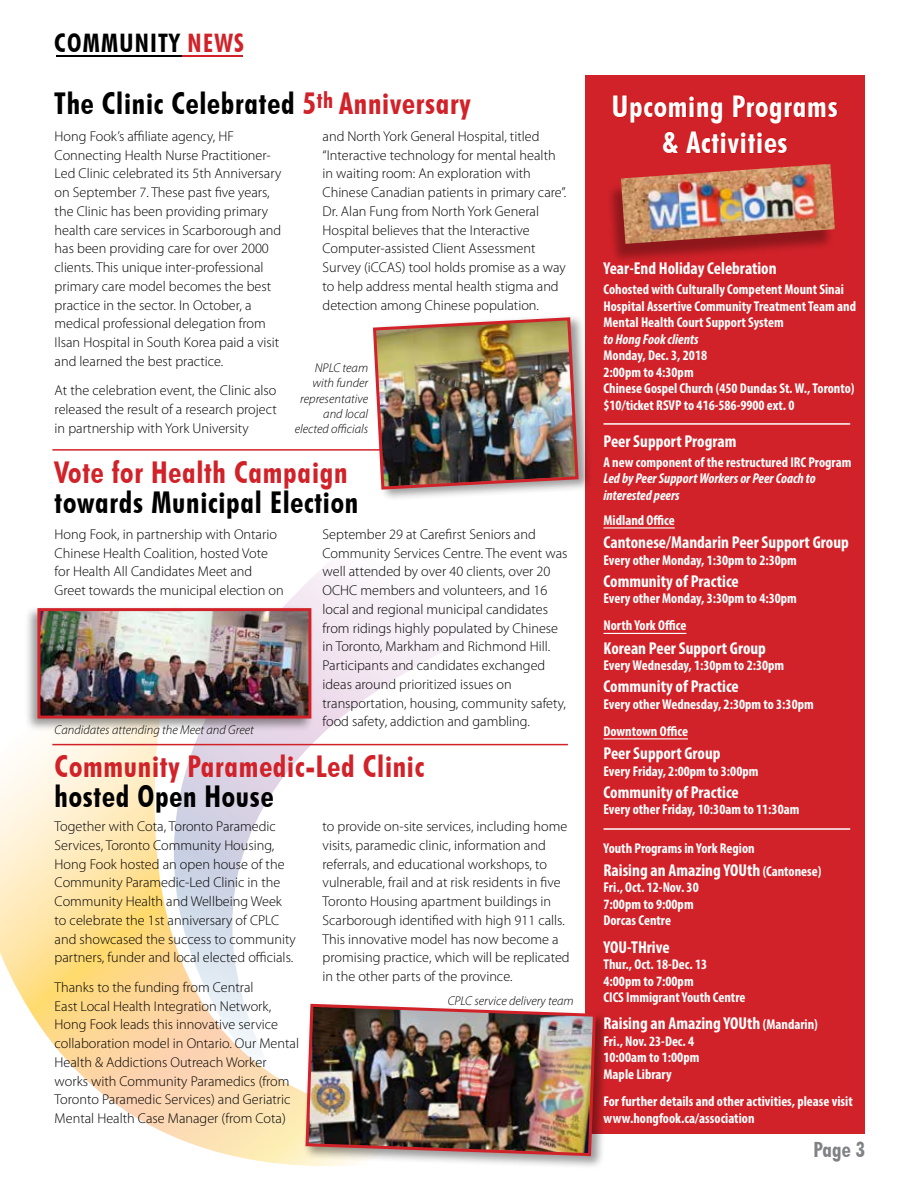
<style>
.page{position:relative;width:918px;height:1188px;background:#fff}
.page>*{position:absolute;margin:0;border:0;box-sizing:border-box;transform-origin:0 0}
.t1{font:700 condensed 30px "Futura BT";letter-spacing:.025em;color:#000}
.t2{font:700 condensed 30px "Futura BT";letter-spacing:.025em;color:#d12229}
.t3{font:700 condensed 30px/36px "Futura BT";letter-spacing:.025em;color:#fff;text-align:center}
.t4{font:700 condensed 25.5px "Futura BT";letter-spacing:.05em;color:#000}
.t5{font:700 condensed 21px "Futura BT";color:#808285}
.t6{font:700 condensed 17.25px "Myriad Pro";color:#fff}
.t7{font:300 14.25px/18.8px "Myriad Pro";color:#000}
.t8{font:700 condensed 14.25px/16.5px "Myriad Pro";color:#fff}
.t9{font:italic 700 condensed 14.25px/16.5px "Myriad Pro";color:#fff}
.t10{font:italic 300 12.75px/15.3px "Myriad Pro";color:#000;text-align:right}
.s1{color:#d12229}
.s2{font-size:14.25px}
</style>
<div class="page">
<svg style="left:414px;top:611px;width:130px;height:135px"></svg>
<svg style="left:0;top:567px;width:414px;height:599px"></svg>
<hr style="left:52px;top:744px;width:516px;height:1px;background:#d12229">
<hr style="left:52px;top:449px;width:507px;height:2px;background:#d12229">
<div style="left:585px;top:75px;width:280px;height:1059px;background:#d12229"></div>
<hr style="left:56px;top:55px;width:126px;height:2px;background:#000">
<hr style="left:183px;top:55px;width:60px;height:2px;background:#d1202a">
<svg style="left:613px;top:95px;width:110px;height:29px"></svg>
<svg style="left:733px;top:95px;width:105px;height:29px"></svg>
<svg style="left:662px;top:131px;width:17px;height:23px"></svg>
<svg style="left:686px;top:131px;width:102px;height:23px"></svg>
<div style="left:24px;top:606px;width:291px;height:126px;background:#000;opacity:.4"></div>
<img style="left:41px;top:612px;width:266px;height:103px">
<div style="left:37px;top:608px;width:274px;height:111px;border:3px solid #d12229"></div>
<div style="left:371px;top:314px;width:222px;height:188px;background:#000;opacity:.4"></div>
<img style="left:371px;top:316px;width:209px;height:175px">
<div style="left:303px;top:1001px;width:306px;height:168px;background:#000;opacity:.4"></div>
<img style="left:304px;top:1002px;width:294px;height:156px">
<div style="left:605px;top:169px;width:230px;height:95px;background:#000;opacity:.32"></div>
<img style="left:621px;top:164px;width:214px;height:80px">
<hr style="left:604px;top:527px;width:71px;height:2px;background:#fff">
<hr style="left:604px;top:633px;width:82px;height:1px;background:#fff">
<hr style="left:604px;top:738px;width:84px;height:1px;background:#fff">
<hr style="left:604px;top:423px;width:246px;height:2px;background:#fff">
<hr style="left:604px;top:828px;width:246px;height:2px;background:#fff">
<h2 class="t4" style="left:54px;top:27px;width:191px">COMMUNITY <span class="s1">NEWS</span></h2>
<h1 class="t1" style="left:54px;top:86px;width:418px">The Clinic Celebrated <span class="s1">5</span><sup>th</sup> <span class="s1">Anniversary</span></h1>
<p class="t7" style="left:55px;top:127px;width:228px">Hong Fook’s affiliate agency, HF Connecting Health Nurse Practitioner-Led Clinic celebrated its 5th Anniversary on September 7. These past five years, the Clinic has been providing primary health care services in Scarborough and has been providing care for over 2000 clients. This unique inter-professional primary care model becomes the best practice in the sector. In October, a medical professional delegation from Ilsan Hospital in South Korea paid a visit and learned the best practice.</p>
<p class="t7" style="left:55px;top:382px;width:224px;text-align:justify">At the celebration event, the Clinic also released the result of a research project in partnership with York University</p>
<p class="t7" style="left:323px;top:127px;width:245px">and North York General Hospital, titled “Interactive technology for mental health in waiting room: An exploration with Chinese Canadian patients in primary care”.<br>Dr. Alan Fung from North York General Hospital believes that the Interactive Computer-assisted Client Assessment Survey (iCCAS) tool holds promise as a way to help address mental health stigma and detection among Chinese population.</p>
<p class="t10" style="left:295px;top:360px;width:75px">NPLC team with funder representative and local elected officials</p>
<h1 class="t2" style="left:55px;top:454px;width:294px">Vote for Health Campaign</h1>
<h1 class="t1" style="left:55px;top:484px;width:305px">towards Municipal Election</h1>
<p class="t7" style="left:55px;top:525px;width:231px">Hong Fook, in partnership with Ontario Chinese Health Coalition, hosted Vote for Health All Candidates Meet and Greet towards the municipal election on</p>
<p class="t10" style="left:55px;top:722px;width:201px">Candidates attending the Meet and Greet</p>
<p class="t7" style="left:323px;top:525px;width:246px">September 29 at Carefirst Seniors and Community Services Centre. The event was well attended by over 40 clients, over 20<br>OCHC members and volunteers, and 16 local and regional municipal candidates from ridings highly populated by Chinese in Toronto, Markham and Richmond Hill.<br>Participants and candidates exchanged ideas around prioritized issues on transportation, housing, community safety, food safety, addiction and gambling.</p>
<h1 class="t2" style="left:55px;top:748px;width:371px">Community Paramedic-Led Clinic</h1>
<h1 class="t1" style="left:55px;top:778px;width:220px">hosted Open House</h1>
<p class="t7" style="left:55px;top:817px;width:243px">Together with Cota, Toronto Paramedic Services, Toronto Community Housing, Hong Fook hosted an open house of the Community Paramedic-Led Clinic in the Community Health and Wellbeing Week to celebrate the 1st anniversary of CPLC and showcased the success to community partners, funder and local elected officials.</p>
<p class="t7" style="left:55px;top:978px;width:246px">Thanks to the funding from Central<br>East Local Health Integration Network, Hong Fook leads this innovative service collaboration model in Ontario. Our Mental Health &amp; Addictions Outreach Worker works with Community Paramedics (from Toronto Paramedic Services) and Geriatric Mental Health Case Manager (from Cota)</p>
<p class="t7" style="left:323px;top:817px;width:249px">to provide on-site services, including home visits, paramedic clinic, information and referrals, and educational workshops, to vulnerable, frail and at risk residents in five Toronto Housing apartment buildings in Scarborough identified with high 911 calls.<br>This innovative model has now become a promising practice, which will be replicated in the other parts of the province.</p>
<p class="t10" style="left:448px;top:993px;width:128px">CPLC service delivery team</p>
<h1 class="t3" style="left:612px;top:88px;width:227px">Upcoming Programs &amp; Activities</h1>
<p class="t6" style="left:604px;top:258px;width:175px">Year-End Holiday Celebration</p>
<p class="t8" style="left:604px;top:281px;width:254px">Cohosted with Culturally Competent Mount Sinai<br>Hospital Assertive Community Treatment Team and<br>Mental Health Court Support System</p>
<p class="t9" style="left:604px;top:330px;width:97px">to Hong Fook clients</p>
<p class="t8" style="left:604px;top:347px;width:253px">Monday, Dec. 3, 2018<br>2:00pm to 4:30pm<br>Chinese Gospel Church (450 Dundas St. W., Toronto) $10/ticket RSVP to 416-586-9900 ext. 0</p>
<p class="t6" style="left:604px;top:430px;width:135px">Peer Support Program</p>
<p class="t8" style="left:604px;top:454px;width:250px">A new component of the restructured IRC Program</p>
<p class="t9" style="left:604px;top:470px;width:214px">Led by Peer Support Workers or Peer Coach to interested peers</p>
<p class="t8" style="left:604px;top:512px;width:73px">Midland Office</p>
<p class="t6" style="left:604px;top:532px;width:247px">Cantonese/Mandarin Peer Support Group</p>
<p class="t8" style="left:604px;top:551px;width:195px">Every other Monday, 1:30pm to 2:30pm</p>
<p class="t6" style="left:604px;top:570px;width:137px">Community of Practice</p>
<p class="t8" style="left:604px;top:584px;width:195px;line-height:27.3px">Every other Monday, 3:30pm to 4:30pm<br>North York Office</p>
<p class="t6" style="left:604px;top:637px;width:164px">Korean Peer Support Group</p>
<p class="t8" style="left:604px;top:657px;width:182px">Every Wednesday, 1:30pm to 2:30pm</p>
<p class="t6" style="left:604px;top:676px;width:137px">Community of Practice</p>
<p class="t8" style="left:604px;top:690px;width:212px;line-height:27.3px">Every other Wednesday, 2:30pm to 3:30pm<br>Downtown Office</p>
<p class="t6" style="left:604px;top:743px;width:119px">Peer Support Group</p>
<p class="t8" style="left:604px;top:762px;width:157px">Every Friday, 2:00pm to 3:00pm</p>
<p class="t6" style="left:604px;top:781px;width:137px">Community of Practice</p>
<p class="t8" style="left:604px;top:801px;width:197px">Every other Friday, 10:30am to 11:30am</p>
<p class="t8" style="left:604px;top:840px;width:153px">Youth Programs in York Region</p>
<p class="t6" style="left:604px;top:859px;width:220px">Raising an Amazing YOUth <span class="s2">(Cantonese)</span></p>
<p class="t8" style="left:604px;top:879px;width:97px">Fri., Oct. 12-Nov. 30<br>7:00pm to 9:00pm<br>Dorcas Centre</p>
<p class="t6" style="left:604px;top:936px;width:68px">YOU-THrive</p>
<p class="t8" style="left:604px;top:956px;width:143px">Thur., Oct. 18-Dec. 13<br>4:00pm to 7:00pm<br>CICS Immigrant Youth Centre</p>
<p class="t6" style="left:604px;top:1013px;width:216px">Raising an Amazing YOUth <span class="s2">(Mandarin)</span></p>
<p class="t8" style="left:604px;top:1033px;width:97px">Fri., Nov. 23-Dec. 4<br>10:00am to 1:00pm<br>Maple Library</p>
<p class="t8" style="left:604px;top:1093px;width:251px">For further details and other activities, please visit www.hongfook.ca/association</p>
<h3 class="t5" style="left:813px;top:1137px;width:53px">Page 3</h3>
</div>
